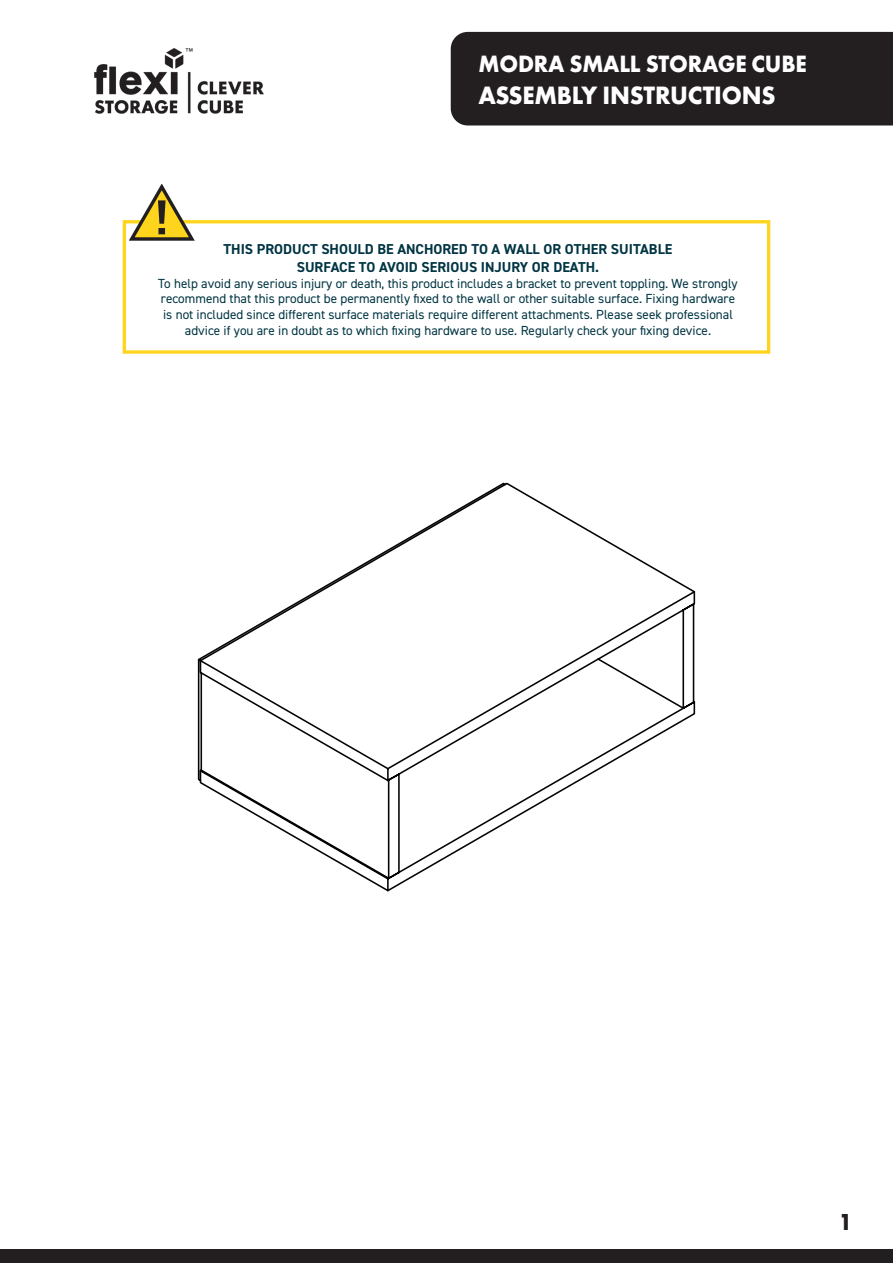
<style>
.page{position:relative;width:893px;height:1263px;background:#fff}
.page>*{position:absolute;margin:0;border:0;box-sizing:border-box;transform-origin:0 0}
.t1{font:700 26.1px "Futura PT";letter-spacing:-.01em;color:#fff;scale:.95 1}
.t2{font:700 24.6px "Futura PT";letter-spacing:-.01em;color:#fff;scale:.94 1}
.t3{font:700 24px "Futura PT";color:#231f20;scale:.94 1}
.t4{font:700 14.4px/17.2px "DIN2014";color:#003543;text-align:center}
.t5{font:13.2px/15.8px "DIN2014";color:#003543;text-align:center}
</style>
<div class="page">
<div style="left:451px;top:32px;width:442px;height:93px;background:#231f20"></div>
<div style="left:0;top:1248px;width:893px;height:15px;background:#231f20"></div>
<img style="left:94px;top:48px;width:170px;height:66px">
<svg style="left:197px;top:482px;width:499px;height:410px"></svg>
<div style="left:123px;top:220px;width:647px;height:134px;background:#fff;border:3px solid #fed41d"></div>
<svg style="left:129px;top:184px;width:66px;height:57px"></svg>
<h2 class="t2" style="left:479px;top:48px;width:350px">MODRA SMALL STORAGE CUBE</h2>
<h1 class="t1" style="left:479px;top:78px;width:314px">ASSEMBLY INSTRUCTIONS</h1>
<p class="t4" style="left:224px;top:241px;width:450px">THIS PRODUCT SHOULD BE ANCHORED TO A WALL OR OTHER SUITABLE<br>SURFACE TO AVOID SERIOUS INJURY OR DEATH.</p>
<p class="t5" style="left:158px;top:275px;width:581px">To help avoid any serious injury or death, this product includes a bracket to prevent toppling. We strongly recommend that this product be permanently fixed to the wall or other suitable surface. Fixing hardware is not included since different surface materials require different attachments. Please seek professional advice if you are in doubt as to which fixing hardware to use. Regularly check your fixing device.</p>
<h3 class="t3" style="left:839px;top:1206px;width:16px">1</h3>
</div>
